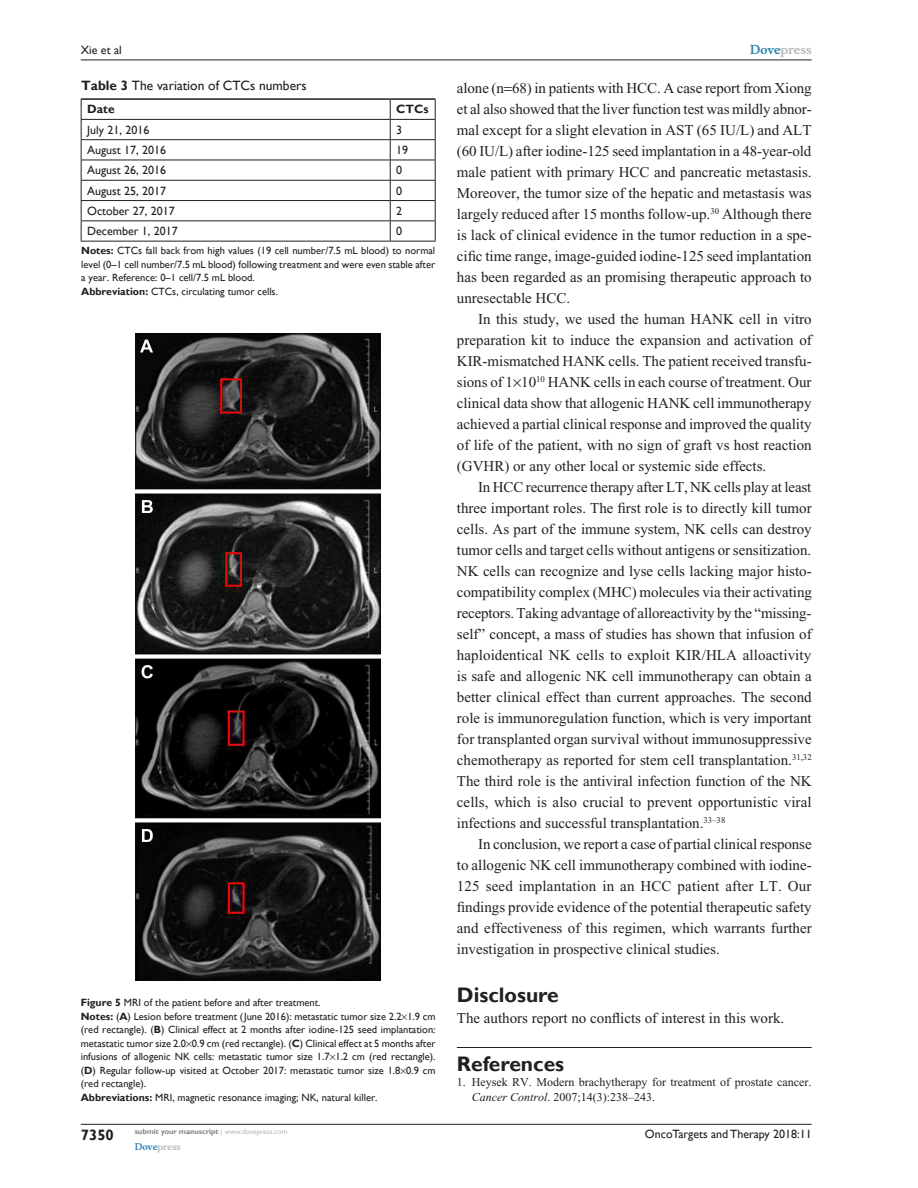
<style>
.page{position:relative;width:918px;height:1188px;background:#fff}
.page>*{position:absolute;margin:0;border:0;box-sizing:border-box;transform-origin:0 0}
.RefH{font:700 21px "Gill Sans";color:#231f20}
.Tx{font:15px/21px "Times New Roman";color:#231f20;text-align:justify}
.TxF{font:15px/21px "Times New Roman";color:#231f20;text-align:justify}
.t1{font:700 15px "Gill Sans";color:#231f20}
.TN_TT{font:13.5px "Gill Sans";color:#231f20}
.TB{font:12px "Gill Sans";color:#231f20}
.RefNL1{font:12px/15px "Times New Roman";color:#231f20}
.t2{font:700 12px "Musee";color:#b8b9bc}
.TCH{font:700 12px "Gill Sans";color:#231f20}
.FigSNRI{font:10.5px/13.5px "Gill Sans";color:#231f20;text-align:justify}
.TSNRI{font:10.5px/13.5px "Gill Sans";color:#231f20;text-align:justify}
.FigC{font:10.5px "Gill Sans";color:#231f20}
.t3{font:700 9px "Musee";color:#b8b9bc}
.t4{font:700 7.5px "Gill Sans";color:#808285}
.s1{font-weight:700}
.s2{font-weight:400;color:#b8b9bc}
.s3{color:#3485ae}
.s4{font-style:italic}
</style>
<div class="page">
<hr style="left:81px;top:1124px;width:731px;height:1px;background:#231f20">
<hr style="left:81px;top:60px;width:731px;height:1px;background:#231f20">
<svg style="left:390px;top:100px;width:1px;height:141px"></svg>
<hr style="left:81px;top:98px;width:309px;height:2px;background:#231f20">
<hr style="left:390px;top:98px;width:46px;height:2px;background:#231f20">
<hr style="left:81px;top:119px;width:309px;height:1px;background:#231f20">
<hr style="left:390px;top:119px;width:46px;height:1px;background:#231f20">
<hr style="left:81px;top:241px;width:309px;height:1px;background:#231f20">
<hr style="left:390px;top:241px;width:46px;height:1px;background:#231f20">
<svg style="left:81px;top:100px;width:1px;height:141px"></svg>
<svg style="left:435px;top:100px;width:1px;height:141px"></svg>
<hr style="left:81px;top:139px;width:309px;height:1px;background:#231f20">
<hr style="left:390px;top:139px;width:46px;height:1px;background:#231f20">
<hr style="left:81px;top:160px;width:309px;height:1px;background:#231f20">
<hr style="left:390px;top:160px;width:46px;height:1px;background:#231f20">
<hr style="left:81px;top:180px;width:309px;height:1px;background:#231f20">
<hr style="left:390px;top:180px;width:46px;height:1px;background:#231f20">
<hr style="left:81px;top:200px;width:309px;height:1px;background:#231f20">
<hr style="left:390px;top:200px;width:46px;height:1px;background:#231f20">
<hr style="left:81px;top:220px;width:309px;height:1px;background:#231f20">
<hr style="left:390px;top:220px;width:46px;height:1px;background:#231f20">
<img style="left:136px;top:333px;width:245px;height:648px">
<hr style="left:457px;top:1047px;width:355px;height:1px;background:#231f20">
<p class="TB" style="left:81px;top:43px;width:43px">Xie et al</p>
<p class="TN_TT" style="left:81px;top:78px;width:227px"><span class="s1">Table 3</span> The variation of CTCs numbers</p>
<p class="TCH" style="left:87px;top:102px;width:29px">Date</p>
<p class="TCH" style="left:396px;top:102px;width:34px">CTCs</p>
<p class="TB" style="left:87px;top:123px;width:64px">July 21, 2016</p>
<p class="TB" style="left:396px;top:123px;width:7px">3</p>
<p class="TB" style="left:87px;top:143px;width:81px">August 17, 2016</p>
<p class="TB" style="left:396px;top:143px;width:13px">19</p>
<p class="TB" style="left:87px;top:163px;width:81px">August 26, 2016</p>
<p class="TB" style="left:396px;top:163px;width:7px">0</p>
<p class="TB" style="left:87px;top:184px;width:81px">August 25, 2017</p>
<p class="TB" style="left:396px;top:184px;width:7px">0</p>
<p class="TB" style="left:87px;top:204px;width:89px">October 27, 2017</p>
<p class="TB" style="left:396px;top:204px;width:7px">2</p>
<p class="TB" style="left:87px;top:224px;width:92px">December 1, 2017</p>
<p class="TB" style="left:396px;top:224px;width:7px">0</p>
<p class="TSNRI" style="left:81px;top:244px;width:356px"><span class="s1">Notes:</span> CTCs fall back from high values (19 cell number/7.5 mL blood) to normal level (0–1 cell number/7.5 mL blood) following treatment and were even stable after a year. Reference: 0–1 cell/7.5 mL blood.</p>
<p class="TSNRI" style="left:81px;top:285px;width:198px"><span class="s1">Abbreviation:</span> CTCs, circulating tumor cells.</p>
<p class="FigC" style="left:81px;top:996px;width:241px"><span class="s1">Figure 5</span> MRI of the patient before and after treatment.</p>
<p class="FigSNRI" style="left:81px;top:1009px;width:356px"><span class="s1">Notes:</span> (<span class="s1">A</span>) Lesion before treatment (June 2016): metastatic tumor size 2.2 1.9 cm (red rectangle). (<span class="s1">B</span>) Clinical effect at 2 months after iodine-125 seed implantation: metastatic tumor size 2.0 0.9 cm (red rectangle). (<span class="s1">C</span>) Clinical effect at 5 months after infusions of allogenic NK cells: metastatic tumor size 1.7 1.2 cm (red rectangle). (<span class="s1">D</span>) Regular follow-up visited at October 2017: metastatic tumor size 1.8 0.9 cm (red rectangle).</p>
<p class="FigSNRI" style="left:81px;top:1090px;width:298px"><span class="s1">Abbreviations:</span> MRI, magnetic resonance imaging; NK, natural killer.</p>
<p class="t1" style="left:81px;top:1126px;width:35px">7350</p>
<p class="t4" style="left:135px;top:1127px;width:154px">submit your manuscript <span class="s2">| www.dovepress.com</span></p>
<p class="t3" style="left:135px;top:1141px;width:48px"><span class="s3">Dove</span>press</p>
<p class="t2" style="left:750px;top:43px;width:63px"><span class="s3">Dove</span>press</p>
<p class="TxF" style="left:457px;top:77px;width:356px">alone (n 68) in patients with HCC. A case report from Xiong et al also showed that the liver function test was mildly abnor&shy;mal except for a slight elevation in AST (65 IU/L) and ALT (60 IU/L) after iodine-125 seed implantation in a 48-year-old male patient with primary HCC and pancreatic metastasis.<br>Moreover, the tumor size of the hepatic and metastasis was largely reduced after 15 months follow-up.<sup>30</sup> Although there is lack of clinical evidence in the tumor reduction in a spe&shy;cific time range, image-guided iodine-125 seed implantation has been regarded as an promising therapeutic approach to unresectable HCC.</p>
<p class="Tx" style="left:457px;top:308px;width:356px;text-indent:21px">In this study, we used the human HANK cell in vitro preparation kit to induce the expansion and activation of KIR-mismatched HANK cells. The patient received transfu&shy;sions of 1 10<sup>10</sup> HANK cells in each course of treatment. Our clinical data show that allogenic HANK cell immunotherapy achieved a partial clinical response and improved the quality of life of the patient, with no sign of graft vs host reaction (GVHR) or any other local or systemic side effects.</p>
<p class="Tx" style="left:457px;top:476px;width:357px;text-indent:21px">In HCC recurrence therapy after LT, NK cells play at least three important roles. The first role is to directly kill tumor cells. As part of the immune system, NK cells can destroy tumor cells and target cells without antigens or sensitization.<br>NK cells can recognize and lyse cells lacking major histo&shy;compatibility complex (MHC) molecules via their activating receptors. Taking advantage of alloreactivity by the “missing&shy;self” concept, a mass of studies has shown that infusion of haploidentical NK cells to exploit KIR/HLA alloactivity is safe and allogenic NK cell immunotherapy can obtain a better clinical effect than current approaches. The second role is immunoregulation function, which is very important for transplanted organ survival without immunosuppressive chemotherapy as reported for stem cell transplantation.<sup>31,32<br></sup>The third role is the antiviral infection function of the NK cells, which is also crucial to prevent opportunistic viral infections and successful transplantation.<sup>33–38</sup></p>
<p class="Tx" style="left:457px;top:833px;width:356px;text-indent:21px">In conclusion, we report a case of partial clinical response to allogenic NK cell immunotherapy combined with iodine-125 seed implantation in an HCC patient after LT. Our findings provide evidence of the potential therapeutic safety and effectiveness of this regimen, which warrants further investigation in prospective clinical studies.</p>
<h1 class="RefH" style="left:457px;top:982px;width:103px">Disclosure</h1>
<p class="TxF" style="left:457px;top:1007px;width:329px">The authors report no conflicts of interest in this work.</p>
<p class="RefH" style="left:457px;top:1051px;width:109px">References</p>
<p class="RefNL1" style="left:472px;top:1074px;width:341px;text-indent:-15px">1. Heysek RV. Modern brachytherapy for treatment of prostate cancer.<br><span class="s4">Cancer Control</span>. 2007;14(3):238–243.</p>
<p class="TB" style="left:645px;top:1127px;width:168px">OncoTargets and Therapy 2018:11</p>
</div>
